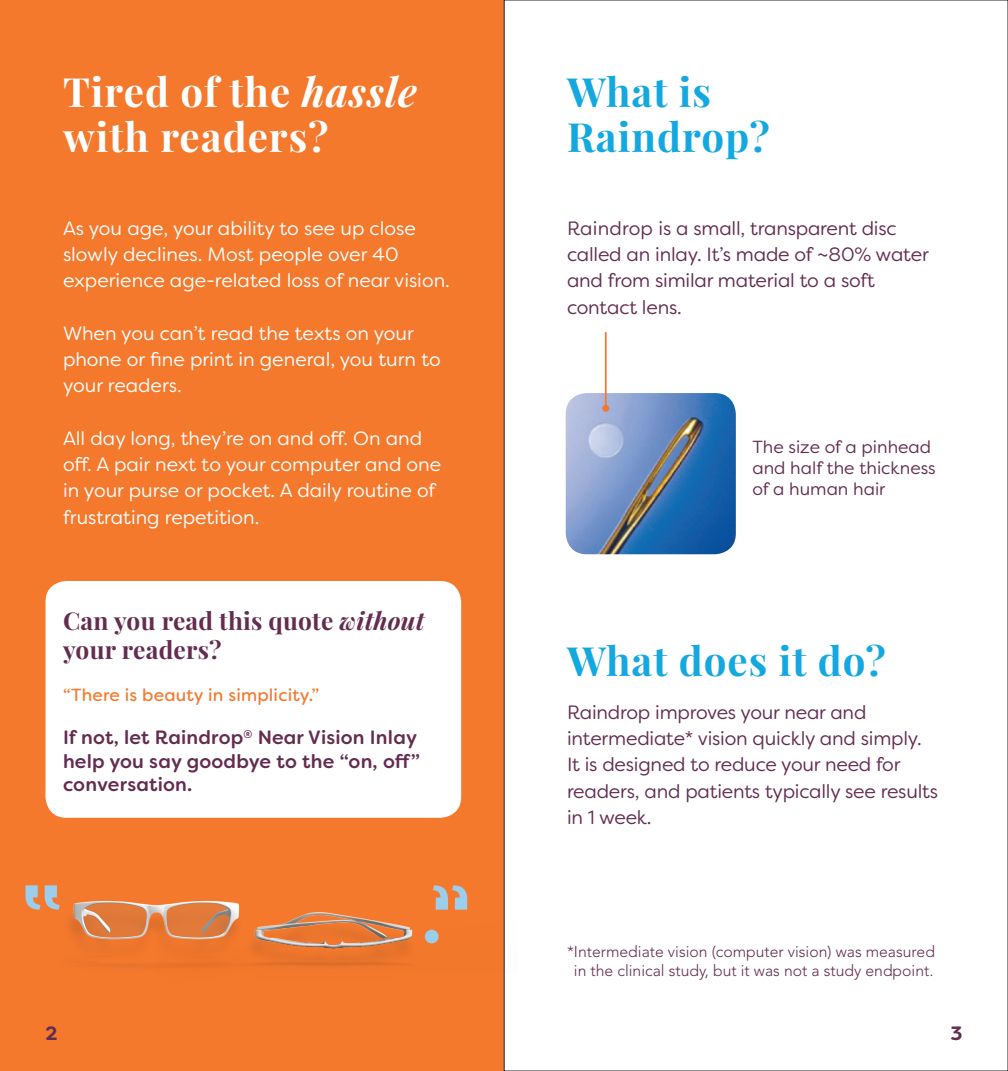
<style>
.page{position:relative;width:1008px;height:1071px;background:#fff}
.page>*{position:absolute;margin:0;border:0;box-sizing:border-box;transform-origin:0 0}
.t1{font:700 40.25px/45.5px "Playfair Display";letter-spacing:.025em;color:#fff}
.t2{font:700 40.25px/45.5px "Playfair Display";letter-spacing:.025em;color:#14a8e0}
.t3{font:700 24.5px/29.4px "Playfair Display";letter-spacing:.01em;color:#632c50}
.t4{font:19.25px/26.2px "Filson Soft";color:#fff}
.t5{font:19.25px/26.2px "Filson Soft";letter-spacing:-.01em;color:#632c50}
.t6{font:500 19.25px/23.1px "Filson Soft";letter-spacing:.01em;color:#632c50}
.t7{font:700 19.25px "Filson Soft";color:#632c50}
.t8{font:17.5px/21px "Filson Soft";color:#632c50}
.t9{font:17.5px "Filson Soft";letter-spacing:.01em;color:#f4792d}
.t10{font:300 15.75px/18.9px "Avenir";color:#632c50;text-align:center}
.s1{font-style:italic}
</style>
<div class="page">
<div style="left:0;top:0;width:504px;height:1071px;background:#f4792d"></div>
<img style="left:566px;top:393px;width:170px;height:161px">
<img style="left:69px;top:901px;width:89px;height:66px">
<div style="left:154px;top:918px;width:364px;height:73px;background:#f4792d"></div>
<img style="left:158px;top:883px;width:359px;height:90px">
<svg style="left:433px;top:885px;width:34px;height:25px"></svg>
<svg style="left:25px;top:885px;width:35px;height:25px"></svg>
<div style="left:425px;top:930px;width:14px;height:13px;background:#9bcded;border-radius:50%"></div>
<div style="left:46px;top:581px;width:415px;height:237px;background:#fff;border-radius:21px"></div>
<hr style="left:605px;top:332px;width:2px;height:76px;background:#f4792d">
<div style="left:602px;top:405px;width:7px;height:7px;background:#f4792d;border-radius:50%"></div>
<h1 class="t1" style="left:63px;top:69px;width:355px">Tired of the <span class="s1">hassle </span>with readers?</h1>
<h1 class="t2" style="left:567px;top:68px;width:204px">What is<br>Raindrop?</h1>
<p class="t4" style="left:63px;top:215px;width:388px">As you age, your ability to see up close slowly declines. Most people over 40 experience age-related loss of near vision.</p>
<p class="t4" style="left:63px;top:320px;width:379px">When you can’t read the texts on your phone or fine print in general, you turn to your readers.</p>
<p class="t4" style="left:63px;top:425px;width:380px">All day long, they’re on and off. On and off. A pair next to your computer and one in your purse or pocket. A daily routine of frustrating repetition.</p>
<p class="t3" style="left:63px;top:606px;width:363px">Can you read this quote <span class="s1">without </span>your readers?</p>
<p class="t9" style="left:63px;top:683px;width:258px">“There is beauty in simplicity.”</p>
<p class="t6" style="left:63px;top:726px;width:359px">If not, let Raindrop<sup>®</sup> Near Vision Inlay help you say goodbye to the “on, off” conversation.</p>
<p class="t5" style="left:567px;top:215px;width:363px">Raindrop is a small, transparent disc called an inlay. It’s made of ~80% water and from similar material to a soft contact lens.</p>
<p class="t8" style="left:752px;top:436px;width:185px">The size of a pinhead and half the thickness of a human hair</p>
<h1 class="t2" style="left:567px;top:638px;width:321px">What does it do?</h1>
<p class="t5" style="left:567px;top:699px;width:373px">Raindrop improves your near and intermediate* vision quickly and simply.<br>It is designed to reduce your need for readers, and patients typically see results in 1 week.</p>
<p class="t10" style="left:567px;top:942px;width:369px">*Intermediate vision (computer vision) was measured in the clinical study, but it was not a study endpoint.</p>
<p class="t7" style="left:46px;top:1021px;width:14px">2</p>
<p class="t7" style="left:950px;top:1021px;width:14px">3</p>
</div>
